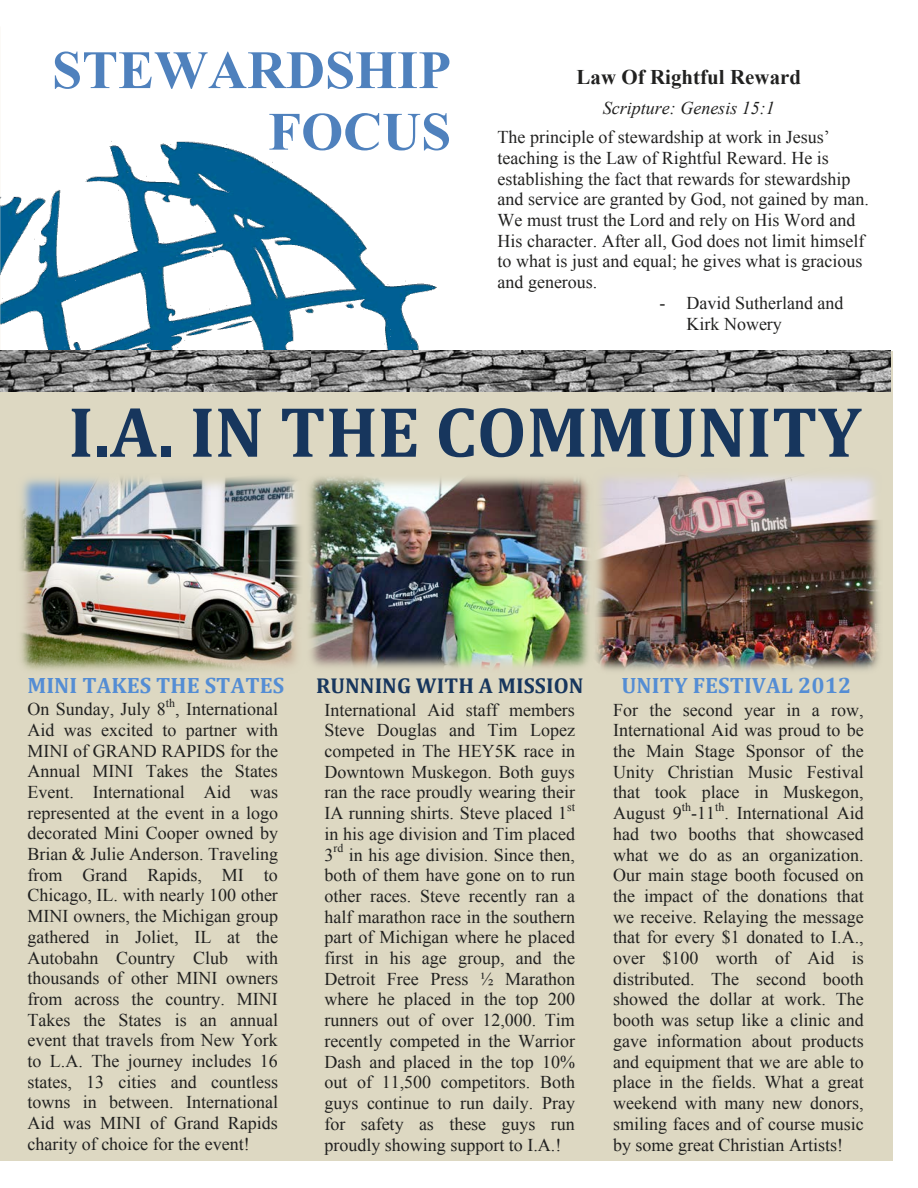
<style>
.page{position:relative;width:918px;height:1188px;background:#fff}
.page>*{position:absolute;margin:0;border:0;box-sizing:border-box;transform-origin:0 0}
.t1{font:700 72px "Cambria";color:#17365d}
.t2{font:700 54px/61.5px "Times New Roman";color:#4f81bd;text-align:right}
.t3{font:700 22.35px "Cambria";letter-spacing:.005em;color:#548dd4}
.t4{font:700 21.6px "Cambria";letter-spacing:.005em;color:#17365d}
.t5{font:700 20.85px "Times New Roman";letter-spacing:.005em;color:#212120}
.t6{font:18px/20.7px "Times New Roman";color:#212120;text-align:justify}
.t7{font:italic 18px "Times New Roman";color:#212120}
.t8{font:11.85px "Times New Roman";letter-spacing:.005em;color:#212120}
</style>
<div class="page">
<img style="left:0;top:141px;width:462px;height:210px">
<div style="left:0;top:351px;width:892px;height:810px;background:#ddd8c2"></div>
<img style="left:586px;top:351px;width:305px;height:40px">
<img style="left:310px;top:351px;width:276px;height:40px">
<img style="left:0;top:351px;width:310px;height:40px">
<img style="left:20px;top:477px;width:281px;height:193px">
<img style="left:309px;top:477px;width:281px;height:192px">
<img style="left:595px;top:475px;width:284px;height:196px">
<h2 class="t2" style="left:52px;top:38px;width:401px">STEWARDSHIP<br>FOCUS</h2>
<p class="t5" style="left:577px;top:63px;width:226px">Law Of Rightful Reward</p>
<p class="t7" style="left:603px;top:96px;width:173px">Scripture: Genesis 15:1</p>
<p class="t6" style="left:498px;top:127px;width:373px;text-align:left">The principle of stewardship at work in Jesus’ teaching is the Law of Rightful Reward. He is establishing the fact that rewards for stewardship and service are granted by God, not gained by man.<br>We must trust the Lord and rely on His Word and His character. After all, God does not limit himself to what is just and equal; he gives what is gracious and generous.</p>
<p class="t6" style="left:687px;top:292px;width:158px;text-indent:-27px">- David Sutherland and<br>Kirk Nowery</p>
<h1 class="t1" style="left:68px;top:381px;width:794px">I.A. IN THE COMMUNITY</h1>
<p class="t3" style="left:27px;top:669px;width:258px">MINI TAKES THE STATES</p>
<p class="t4" style="left:316px;top:670px;width:269px">RUNNING WITH A MISSION</p>
<p class="t3" style="left:621px;top:669px;width:232px">UNITY FESTIVAL 2012</p>
<p class="t6" style="left:27px;top:699px;width:140px">On Sunday, July 8</p>
<p class="t8" style="left:166px;top:695px;width:11px">th</p>
<p class="t6" style="left:27px;top:699px;width:252px;text-indent:148px">, International Aid was excited to partner with MINI of GRAND RAPIDS for the Annual MINI Takes the States Event. International Aid was represented at the event in a logo decorated Mini Cooper owned by Brian &amp; Julie Anderson. Traveling from Grand Rapids, MI to Chicago, IL. with nearly 100 other MINI owners, the Michigan group gathered in Joliet, IL at the Autobahn Country Club with thousands of other MINI owners from across the country. MINI Takes the States is an annual event that travels from New York to L.A. The journey includes 16 states, 13 cities and countless towns in between. International Aid was MINI of Grand Rapids charity of choice for the event!</p>
<p class="t6" style="left:324px;top:699px;width:252px">International Aid staff members Steve Douglas and Tim Lopez competed in The HEY5K race in Downtown Muskegon. Both guys ran the race proudly wearing their IA running shirts. Steve placed 1</p>
<p class="t6" style="left:613px;top:699px;width:252px">For the second year in a row, International Aid was proud to be the Main Stage Sponsor of the Unity Christian Music Festival that took place in Muskegon, August 9</p>
<p class="t8" style="left:682px;top:799px;width:11px">th</p>
<p class="t8" style="left:715px;top:799px;width:11px">th</p>
<p class="t8" style="left:567px;top:799px;width:9px">st</p>
<p class="t6" style="left:324px;top:823px;width:252px">in his age division and Tim placed<br>3</p>
<p class="t6" style="left:613px;top:803px;width:252px;text-indent:112px">. International Aid had two booths that showcased what we do as an organization.<br>Our main stage booth focused on the impact of the donations that we receive. Relaying the message that for every $1 donated to I.A., over $100 worth of Aid is distributed. The second booth showed the dollar at work. The booth was setup like a clinic and gave information about products and equipment that we are able to place in the fields. What a great weekend with many new donors, smiling faces and of course music by some great Christian Artists!</p>
<p class="t6" style="left:691px;top:803px;width:25px">-11</p>
<p class="t8" style="left:333px;top:840px;width:11px">rd</p>
<p class="t6" style="left:324px;top:844px;width:252px;text-indent:25px">in his age division. Since then, both of them have gone on to run other races. Steve recently ran a half marathon race in the southern part of Michigan where he placed first in his age group, and the Detroit Free Press ½ Marathon where he placed in the top 200 runners out of over 12,000. Tim recently competed in the Warrior Dash and placed in the top 10% out of 11,500 competitors. Both guys continue to run daily. Pray for safety as these guys run proudly showing support to I.A.!</p>
</div>
